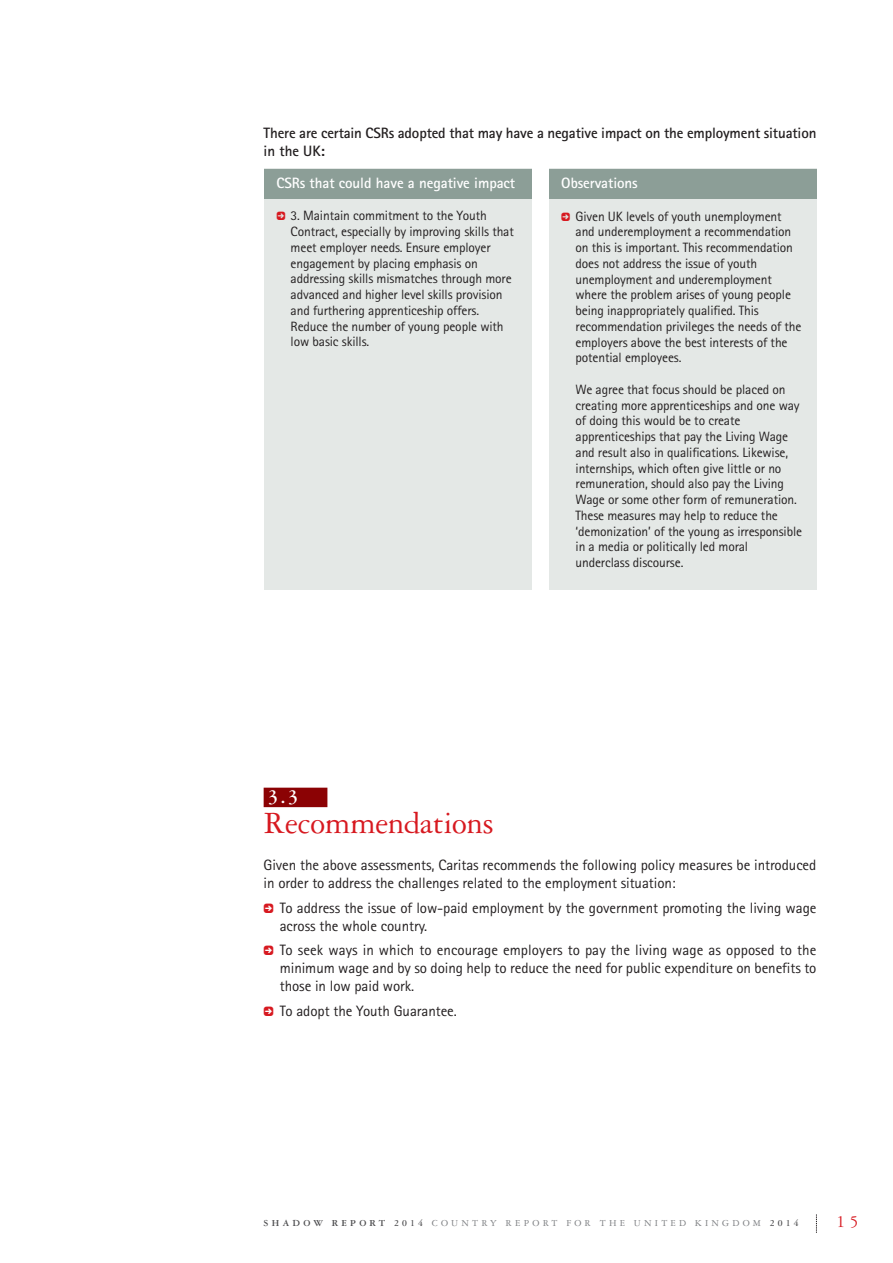
<style>
.page{position:relative;width:893px;height:1263px;background:#fff}
.page>*{position:absolute;margin:0;border:0;box-sizing:border-box;transform-origin:0 0}
.t1{font:33px "Garamond 3 LT Std";letter-spacing:-.01em;color:#d71920}
.t2{font:700 21px "Garamond 3 LT Std";color:#fff}
.t3{font:18px "Garamond 3 LT Std";color:#d71920}
.t4{font:15px/18px "Rotis Sans Serif";letter-spacing:-.005em;color:#231f20}
.t5{font:700 15px/18px "Rotis Sans Serif";letter-spacing:-.01em;color:#231f20}
.t6{font:700 15px "Rotis Sans Serif";letter-spacing:-.005em;color:#fff}
.t7{font:13.5px/15.8px "Rotis Sans Serif";letter-spacing:-.01em;color:#231f20}
.t8{font:9.75px "Garamond 3 LT Std";letter-spacing:.325em;color:#808285}
.s1{font-family:"Click Bits Arrow Pods 1";font-size:12px;color:#d71920}
.s2{font-family:"Click Bits Arrow Pods 1";font-size:13.5px;color:#d71920}
.s3{font-weight:700;color:#4c4c4e}
</style>
<div class="page">
<svg style="left:816px;top:1214px;width:1px;height:19px"></svg>
<div style="left:264px;top:788px;width:63px;height:19px;background:#8b0204"></div>
<div style="left:264px;top:169px;width:267px;height:421px;background:#e4e8e6"></div>
<div style="left:549px;top:169px;width:267px;height:421px;background:#e4e8e6"></div>
<div style="left:264px;top:169px;width:267px;height:30px;background:#8c9e97"></div>
<div style="left:549px;top:169px;width:267px;height:30px;background:#8c9e97"></div>
<p class="t5" style="left:264px;top:125px;width:554px">There are certain CSRs adopted that may have a negative impact on the employment situation in the UK:</p>
<p class="t6" style="left:276px;top:177px;width:240px">CSRs that could have a negative impact</p>
<p class="t7" style="left:291px;top:209px;width:225px;text-indent:-14px"><span class="s1">5</span> 3. Maintain commitment to the Youth Contract, especially by improving skills that meet employer needs. Ensure employer engagement by placing emphasis on addressing skills mismatches through more advanced and higher level skills provision and furthering apprenticeship offers.<br>Reduce the number of young people with low basic skills.</p>
<p class="t6" style="left:561px;top:177px;width:78px">Observations</p>
<p class="t7" style="left:576px;top:209px;width:227px;text-indent:-14px"><span class="s1">5</span> Given UK levels of youth unemployment and underemployment a recommendation on this is important. This recommendation does not address the issue of youth unemployment and underemployment where the problem arises of young people being inappropriately qualified. This recommendation privileges the needs of the employers above the best interests of the potential employees.</p>
<p class="t7" style="left:576px;top:383px;width:228px">We agree that focus should be placed on creating more apprenticeships and one way of doing this would be to create apprenticeships that pay the Living Wage and result also in qualifications. Likewise, internships, which often give little or no remuneration, should also pay the Living Wage or some other form of remuneration.<br>These measures may help to reduce the ‘demonization’ of the young as irresponsible in a media or politically led moral underclass discourse.</p>
<h2 class="t2" style="left:268px;top:783px;width:32px">3.3</h2>
<h1 class="t1" style="left:264px;top:812px;width:232px">Recommendations</h1>
<p class="t4" style="left:264px;top:858px;width:554px">Given the above assessments, Caritas recommends the following policy measures be introduced in order to address the challenges related to the employment situation:</p>
<p class="t4" style="left:280px;top:900px;width:538px;text-indent:-16px"><span class="s2">5</span> To address the issue of low-paid employment by the government promoting the living wage across the whole country.</p>
<p class="t4" style="left:280px;top:942px;width:538px;text-align:justify;text-indent:-16px"><span class="s2">5</span> To seek ways in which to encourage employers to pay the living wage as opposed to the minimum wage and by so doing help to reduce the need for public expenditure on benefits to those in low paid work.</p>
<p class="t4" style="left:264px;top:1003px;width:195px"><span class="s2">5</span> To adopt the Youth Guarantee.</p>
<p class="t8" style="left:264px;top:1220px;width:537px"><span class="s3">SHADOW REPORT 2014</span> COUNTRY REPORT FOR THE UNITED KINGDOM <span class="s3">2014</span></p>
<h3 class="t3" style="left:836px;top:1216px;width:24px">15</h3>
</div>
